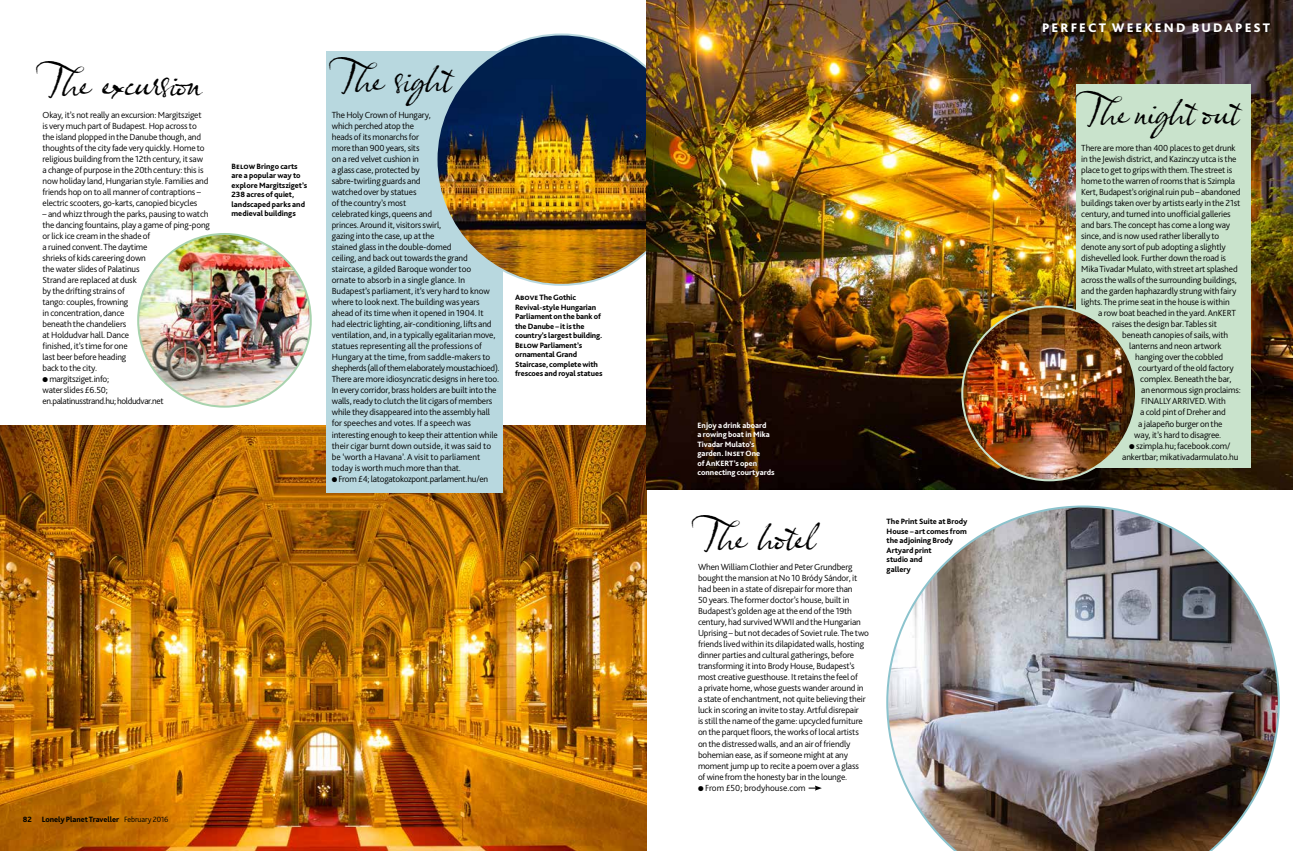
<style>
.page{position:relative;width:1293px;height:851px;background:#fff}
.page>*{position:absolute;margin:0;border:0;box-sizing:border-box;transform-origin:0 0}
.t1{font:40px "Olicana Rough";letter-spacing:-.02em;color:#000}
.t2{font:39px "Olicana Rough";letter-spacing:-.02em;color:#000}
.t3{font:800 13px "Bliss Pro";letter-spacing:.16em;color:#fff}
.t4{font:300 9.2px/11px "Bliss Pro";letter-spacing:-.015em;color:#000}
.t5{font:300 9.2px/11px "Bliss Pro";letter-spacing:-.04em;color:#000}
.t6{font:800 8px/9.5px "Bliss Pro";color:#000}
.t7{font:800 8px/9.5px "Bliss Pro";color:#fff}
.s1{font-weight:300}
</style>
<div class="page">
<img style="left:138px;top:234px;width:173px;height:172px;border-radius:86px">
<svg style="left:808px;top:785px;width:14px;height:5px"></svg>
<img style="left:886px;top:505px;width:393px;height:345px">
<img style="left:0;top:425px;width:646px;height:425px">
<div style="left:326px;top:51px;width:176px;height:441px;background:#b8d8df"></div>
<img style="left:436px;top:34px;width:251px;height:251px;border-radius:125px">
<img style="left:646px;top:0;width:647px;height:489px">
<div style="left:1075px;top:84px;width:175px;height:383px;background:#c9e3cc"></div>
<img style="left:962px;top:306px;width:174px;height:174px;border-radius:87px">
<h1 class="t1" style="left:42px;top:57px;width:163px">The excursion</h1>
<p class="t4" style="left:43px;top:109px;width:167px">Okay, it’s not really an excursion: Margitsziget is very much part of Budapest. Hop across to the island plopped in the Danube though, and thoughts of the city fade very quickly. Home to religious building from the 12th century, it saw a change of purpose in the 20th century: this is now holiday land, Hungarian style. Families and friends hop on to all manner of contraptions – electric scooters, go-karts, canopied bicycles</p>
<p class="t4" style="left:43px;top:208px;width:169px">– and whizz through the parks, pausing to watch the dancing fountains, play a game of ping-pong or lick ice cream in the shade of<br>a ruined convent. The daytime<br>shrieks of kids careering down<br>the water slides of Palatinus<br>Strand are replaced at dusk<br>by the drifting strains of<br>tango: couples, frowning<br>in concentration, dance<br>beneath the chandeliers<br>at Holdudvar hall. Dance<br>finished, it’s time for one<br>last beer before heading<br>back to the city.</p>
<p class="t5" style="left:43px;top:374px;width:123px">● margitsziget.info;<br>water slides £6.50; en.palatinusstrand.hu; holdudvar.net</p>
<p class="t6" style="left:231px;top:161px;width:77px">Below Bringo carts are a popular way to explore Margitsziget’s<br>238 acres of quiet, landscaped parks and medieval buildings</p>
<h1 class="t1" style="left:335px;top:53px;width:117px">The sight</h1>
<p class="t4" style="left:332px;top:109px;width:169px">The Holy Crown of Hungary,<br>which perched atop the<br>heads of its monarchs for<br>more than 900 years, sits<br>on a red velvet cushion in<br>a glass case, protected by<br>sabre-twirling guards and<br>watched over by statues<br>of the country’s most<br>celebrated kings, queens and<br>princes. Around it, visitors swirl,<br>gazing into the case, up at the<br>stained glass in the double-domed<br>ceiling, and back out towards the grand staircase, a gilded Baroque wonder too<br>ornate to absorb in a single glance. In Budapest’s parliament, it’s very hard to know where to look next. The building was years ahead of its time when it opened in 1904. It<br>had electric lighting, air-conditioning, lifts and ventilation, and, in a typically egalitarian move, statues representing all the professions of Hungary at the time, from saddle-makers to shepherds (all of them elaborately moustachioed).<br>There are more idiosyncratic designs in here too.<br>In every corridor, brass holders are built into the walls, ready to clutch the lit cigars of members while they disappeared into the assembly hall for speeches and votes. If a speech was interesting enough to keep their attention while their cigar burnt down outside, it was said to be ‘worth a Havana’. A visit to parliament today is worth much more than that.</p>
<p class="t4" style="left:332px;top:473px;width:158px">● From £4; latogatokozpont.parlament.hu/en</p>
<p class="t6" style="left:515px;top:293px;width:89px">Above The Gothic<br>Revival-style Hungarian<br>Parliament on the bank of the Danube – it is the country’s largest building.<br>Below Parliament’s ornamental Grand<br>Staircase, complete with frescoes and royal statues</p>
<p class="t6" style="left:23px;top:814px;width:11px">82</p>
<p class="t6" style="left:42px;top:814px;width:128px">Lonely Planet Traveller <span class="s1">February 2016</span></p>
<p class="t7" style="left:697px;top:420px;width:79px">Enjoy a drink aboard<br>a rowing boat in Mika<br>Tivadar Mulato’s garden. Inset One<br>of AnKERT’s open connecting courtyards</p>
<h1 class="t1" style="left:697px;top:511px;width:124px">The hotel</h1>
<p class="t4" style="left:698px;top:561px;width:172px">When William Clothier and Peter Grundberg bought the mansion at No 10 Bródy Sándor, it had been in a state of disrepair for more than<br>50 years. The former doctor’s house, built in Budapest’s golden age at the end of the 19th century, had survived WWII and the Hungarian Uprising – but not decades of Soviet rule. The two friends lived within its dilapidated walls, hosting dinner parties and cultural gatherings, before transforming it into Brody House, Budapest’s most creative guesthouse. It retains the feel of<br>a private home, whose guests wander around in a state of enchantment, not quite believing their luck in scoring an invite to stay. Artful disrepair<br>is still the name of the game: upcycled furniture on the parquet floors, the works of local artists on the distressed walls, and an air of friendly bohemian ease, as if someone might at any moment jump up to recite a poem over a glass<br>of wine from the honesty bar in the lounge.</p>
<p class="t4" style="left:698px;top:782px;width:109px">● From £50; brodyhouse.com</p>
<p class="t6" style="left:886px;top:516px;width:82px">The Print Suite at Brody<br>House – art comes from the adjoining Brody<br>Artyard print<br>studio and<br>gallery</p>
<h3 class="t3" style="left:1042px;top:19px;width:230px">PERFECT WEEKEND BUDAPEST</h3>
<h2 class="t2" style="left:1080px;top:87px;width:159px">The night out</h2>
<p class="t4" style="left:1081px;top:142px;width:161px">There are more than 400 places to get drunk in the Jewish district, and Kazinczy utca is the place to get to grips with them. The street is home to the warren of rooms that is Szimpla Kert, Budapest’s original ruin pub – abandoned buildings taken over by artists early in the 21st century, and turned into unofficial galleries and bars. The concept has come a long way since, and is now used rather liberally to denote any sort of pub adopting a slightly dishevelled look. Further down the road is Mika Tivadar Mulato, with street art splashed across the walls of the surrounding buildings, and the garden haphazardly strung with fairy lights. The prime seat in the house is within</p>
<p class="t4" style="left:1098px;top:307px;width:139px;text-align:center">a row boat beached in the yard. AnKERT raises the design bar. Tables sit</p>
<p class="t4" style="left:1122px;top:329px;width:107px">beneath canopies of sails, with</p>
<p class="t4" style="left:1129px;top:340px;width:94px">lanterns and neon artwork</p>
<p class="t4" style="left:1135px;top:351px;width:89px">hanging over the cobbled</p>
<p class="t4" style="left:1138px;top:362px;width:97px">courtyard of the old factory</p>
<p class="t4" style="left:1140px;top:374px;width:93px">complex. Beneath the bar,</p>
<p class="t4" style="left:1141px;top:385px;width:101px">an enormous sign proclaims:</p>
<p class="t4" style="left:1141px;top:396px;width:86px">FINALLY ARRIVED. With</p>
<p class="t4" style="left:1140px;top:407px;width:87px">a cold pint of Dreher and</p>
<p class="t4" style="left:1138px;top:418px;width:86px">a jalapeño burger on the</p>
<p class="t4" style="left:1134px;top:429px;width:89px">way, it’s hard to disagree.</p>
<p class="t4" style="left:1122px;top:440px;width:118px;text-align:center">● szimpla.hu; facebook.com/ ankertbar; mikativadarmulato.hu</p>
</div>
